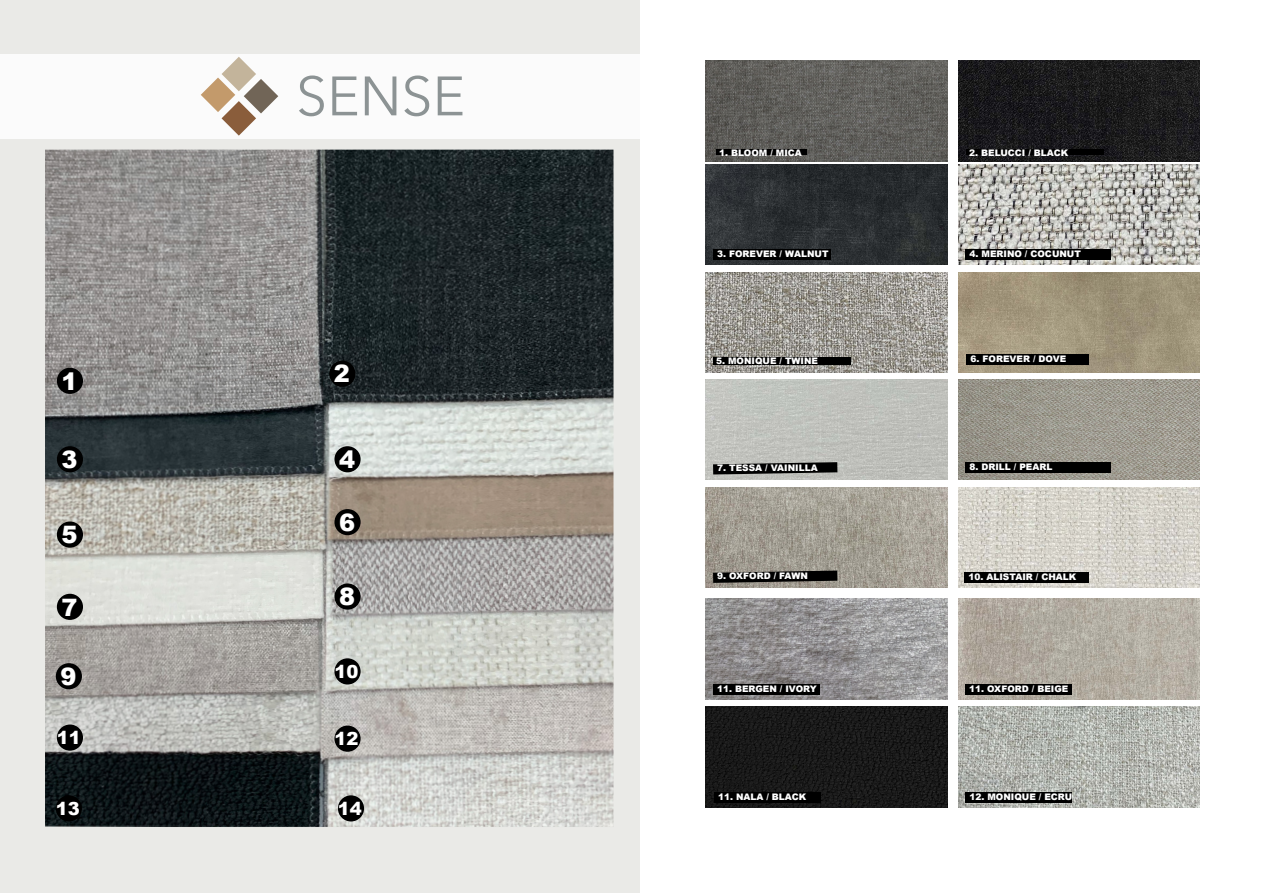
<style>
.page{position:relative;width:1263px;height:893px;background:#fff}
.page>*{position:absolute;margin:0;border:0;box-sizing:border-box;transform-origin:0 0}
.t1{font:54.9px "Avenir Next";color:#8c9394}
.t2{font:900 24px "Arial";color:#fff}
.t3{font:900 18px "Arial";color:#fff}
.t4{font:900 9px "Arial";color:#fff}
</style>
<div class="page">
<div style="left:0;top:0;width:640px;height:893px;background:#eaeae7"></div>
<div style="left:0;top:54px;width:640px;height:85px;background:#fff"></div>
<svg style="left:201px;top:57px;width:77px;height:79px"></svg>
<img style="left:705px;top:61px;width:242px;height:100px">
<img style="left:705px;top:164px;width:242px;height:101px">
<img style="left:705px;top:379px;width:242px;height:100px">
<img style="left:705px;top:599px;width:242px;height:100px">
<img style="left:705px;top:272px;width:242px;height:101px">
<img style="left:705px;top:487px;width:242px;height:100px">
<img style="left:705px;top:707px;width:242px;height:100px">
<img style="left:958px;top:61px;width:242px;height:100px">
<img style="left:958px;top:164px;width:242px;height:101px">
<img style="left:958px;top:379px;width:242px;height:100px">
<img style="left:958px;top:599px;width:242px;height:100px">
<img style="left:958px;top:272px;width:242px;height:101px">
<img style="left:958px;top:487px;width:242px;height:100px">
<img style="left:958px;top:707px;width:242px;height:100px">
<img style="left:45px;top:150px;width:568px;height:677px">
<div style="left:329px;top:361px;width:26px;height:26px;background:#000;border-radius:50%"></div>
<div style="left:57px;top:368px;width:26px;height:26px;background:#000;border-radius:50%"></div>
<div style="left:57px;top:446px;width:26px;height:26px;background:#000;border-radius:50%"></div>
<div style="left:57px;top:521px;width:26px;height:27px;background:#000;border-radius:50%"></div>
<div style="left:334px;top:509px;width:27px;height:26px;background:#000;border-radius:50%"></div>
<div style="left:334px;top:583px;width:27px;height:27px;background:#000;border-radius:50%"></div>
<div style="left:57px;top:594px;width:26px;height:26px;background:#000;border-radius:50%"></div>
<div style="left:56px;top:663px;width:26px;height:26px;background:#000;border-radius:50%"></div>
<div style="left:334px;top:446px;width:27px;height:26px;background:#000;border-radius:50%"></div>
<div style="left:966px;top:149px;width:138px;height:5px;background:#000"></div>
<div style="left:716px;top:150px;width:90px;height:5px;background:#000"></div>
<div style="left:713px;top:358px;width:138px;height:7px;background:#000"></div>
<div style="left:713px;top:249px;width:117px;height:11px;background:#000"></div>
<div style="left:965px;top:462px;width:145px;height:10px;background:#000"></div>
<div style="left:966px;top:354px;width:123px;height:11px;background:#000"></div>
<div style="left:713px;top:684px;width:107px;height:10px;background:#000"></div>
<div style="left:965px;top:684px;width:107px;height:10px;background:#000"></div>
<div style="left:714px;top:792px;width:106px;height:10px;background:#000"></div>
<div style="left:964px;top:572px;width:125px;height:10px;background:#000"></div>
<div style="left:965px;top:792px;width:107px;height:10px;background:#000"></div>
<svg style="left:713px;top:462px;width:124px;height:12px"></svg>
<svg style="left:713px;top:570px;width:124px;height:13px;background:#22201e"></svg>
<div style="left:965px;top:249px;width:145px;height:11px;background:#000"></div>
<div style="left:334px;top:658px;width:27px;height:26px;background:#000;border-radius:50%"></div>
<div style="left:334px;top:726px;width:27px;height:26px;background:#000;border-radius:50%"></div>
<div style="left:56px;top:795px;width:26px;height:26px;background:#000;border-radius:50%"></div>
<div style="left:338px;top:795px;width:26px;height:26px;background:#000;border-radius:50%"></div>
<div style="left:57px;top:724px;width:26px;height:27px;background:#000;border-radius:50%"></div>
<h1 class="t1" style="left:296px;top:50px;width:170px">SENSE</h1>
<p class="t2" style="left:61px;top:363px;width:18px">1</p>
<p class="t2" style="left:334px;top:356px;width:18px">2</p>
<p class="t2" style="left:61px;top:442px;width:18px">3</p>
<p class="t2" style="left:61px;top:517px;width:18px">5</p>
<p class="t2" style="left:61px;top:589px;width:18px">7</p>
<p class="t2" style="left:60px;top:659px;width:18px">9</p>
<p class="t3" style="left:57px;top:725px;width:26px">11</p>
<p class="t2" style="left:339px;top:442px;width:18px">4</p>
<p class="t2" style="left:339px;top:505px;width:18px">6</p>
<p class="t2" style="left:339px;top:579px;width:18px">8</p>
<p class="t3" style="left:334px;top:658px;width:26px">10</p>
<p class="t3" style="left:334px;top:726px;width:26px">12</p>
<p class="t3" style="left:56px;top:795px;width:26px">13</p>
<p class="t3" style="left:338px;top:795px;width:26px">14</p>
<p class="t4" style="left:719px;top:146px;width:84px">1. BLOOM / MICA</p>
<p class="t4" style="left:969px;top:146px;width:101px">2. BELUCCI / BLACK</p>
<p class="t4" style="left:717px;top:247px;width:113px">3. FOREVER / WALNUT</p>
<p class="t4" style="left:969px;top:247px;width:113px">4. MERINO / COCUNUT</p>
<p class="t4" style="left:716px;top:354px;width:103px">5. MONIQUE / TWINE</p>
<p class="t4" style="left:970px;top:352px;width:97px">6. FOREVER / DOVE</p>
<p class="t4" style="left:717px;top:461px;width:102px">7. TESSA / VAINILLA</p>
<p class="t4" style="left:969px;top:460px;width:85px">8. DRILL / PEARL</p>
<p class="t4" style="left:717px;top:569px;width:92px">9. OXFORD / FAWN</p>
<p class="t4" style="left:968px;top:570px;width:109px">10. ALISTAIR / CHALK</p>
<p class="t4" style="left:717px;top:682px;width:101px">11. BERGEN / IVORY</p>
<p class="t4" style="left:969px;top:682px;width:101px">11. OXFORD / BEIGE</p>
<p class="t4" style="left:718px;top:790px;width:90px">11. NALA / BLACK</p>
<p class="t4" style="left:969px;top:790px;width:104px">12. MONIQUE / ECRU</p>
</div>
